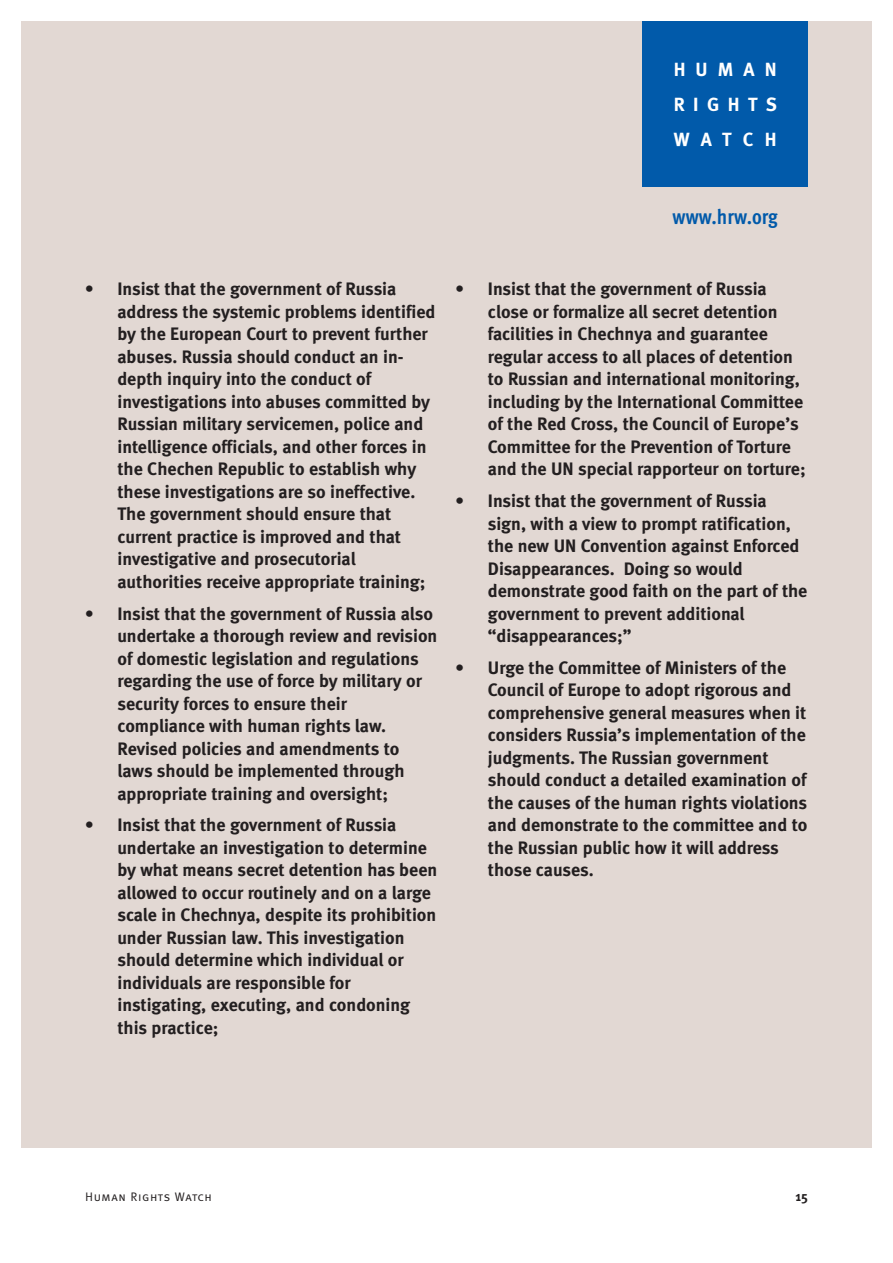
<style>
.page{position:relative;width:893px;height:1263px;background:#fff}
.page>*{position:absolute;margin:0;border:0;box-sizing:border-box;transform-origin:0 0}
.t1{font:700 21px "Meta Cond";color:#015aaa}
.t2{font:700 19.05px/35px "Meta";letter-spacing:.53em;color:#fff;text-align:justify}
.t3{font:700 18px/22.5px "Meta";color:#231f20}
.t4{font:13.5px "Meta Bold Caps";color:#231f20}
.t5{font:12.3px "Meta Normal Caps";letter-spacing:.045em;color:#231f20}
</style>
<div class="page">
<div style="left:21px;top:21px;width:851px;height:1127px;background:#e2d8d3"></div>
<div style="left:642px;top:21px;width:166px;height:166px;background:#015aaa"></div>
<p class="t2" style="left:674px;top:54px;width:105px">HUMAN RIGHTS WATCH</p>
<p class="t1" style="left:673px;top:209px;width:107px">www.hrw.org</p>
<p class="t3" style="left:117px;top:279px;width:319px;text-indent:-32px">• Insist that the government of Russia address the systemic problems identified by the European Court to prevent further abuses. Russia should conduct an in&shy;depth inquiry into the conduct of investigations into abuses committed by Russian military servicemen, police and intelligence officials, and other forces in the Chechen Republic to establish why these investigations are so ineffective.<br>The government should ensure that current practice is improved and that investigative and prosecutorial authorities receive appropriate training;</p>
<p class="t3" style="left:117px;top:604px;width:321px;text-indent:-32px">• Insist that the government of Russia also undertake a thorough review and revision of domestic legislation and regulations regarding the use of force by military or security forces to ensure their compliance with human rights law.<br>Revised policies and amendments to laws should be implemented through appropriate training and oversight;</p>
<p class="t3" style="left:117px;top:815px;width:321px;text-indent:-32px">• Insist that the government of Russia undertake an investigation to determine by what means secret detention has been allowed to occur routinely and on a large scale in Chechnya, despite its prohibition under Russian law. This investigation should determine which individual or individuals are responsible for instigating, executing, and condoning this practice;</p>
<p class="t3" style="left:488px;top:279px;width:319px;text-indent:-32px">• Insist that the government of Russia close or formalize all secret detention facilities in Chechnya and guarantee regular access to all places of detention to Russian and international monitoring, including by the International Committee of the Red Cross, the Council of Europe’s Committee for the Prevention of Torture and the UN special rapporteur on torture;</p>
<p class="t3" style="left:488px;top:491px;width:321px;text-indent:-32px">• Insist that the government of Russia sign, with a view to prompt ratification, the new UN Convention against Enforced Disappearances. Doing so would demonstrate good faith on the part of the government to prevent additional “disappearances;”</p>
<p class="t3" style="left:488px;top:658px;width:321px;text-indent:-32px">• Urge the Committee of Ministers of the Council of Europe to adopt rigorous and comprehensive general measures when it considers Russia’s implementation of the judgments. The Russian government should conduct a detailed examination of the causes of the human rights violations and demonstrate to the committee and to the Russian public how it will address those causes.</p>
<p class="t5" style="left:85px;top:1192px;width:128px">Human Rights Watch</p>
<p class="t4" style="left:796px;top:1191px;width:14px">15</p>
</div>
